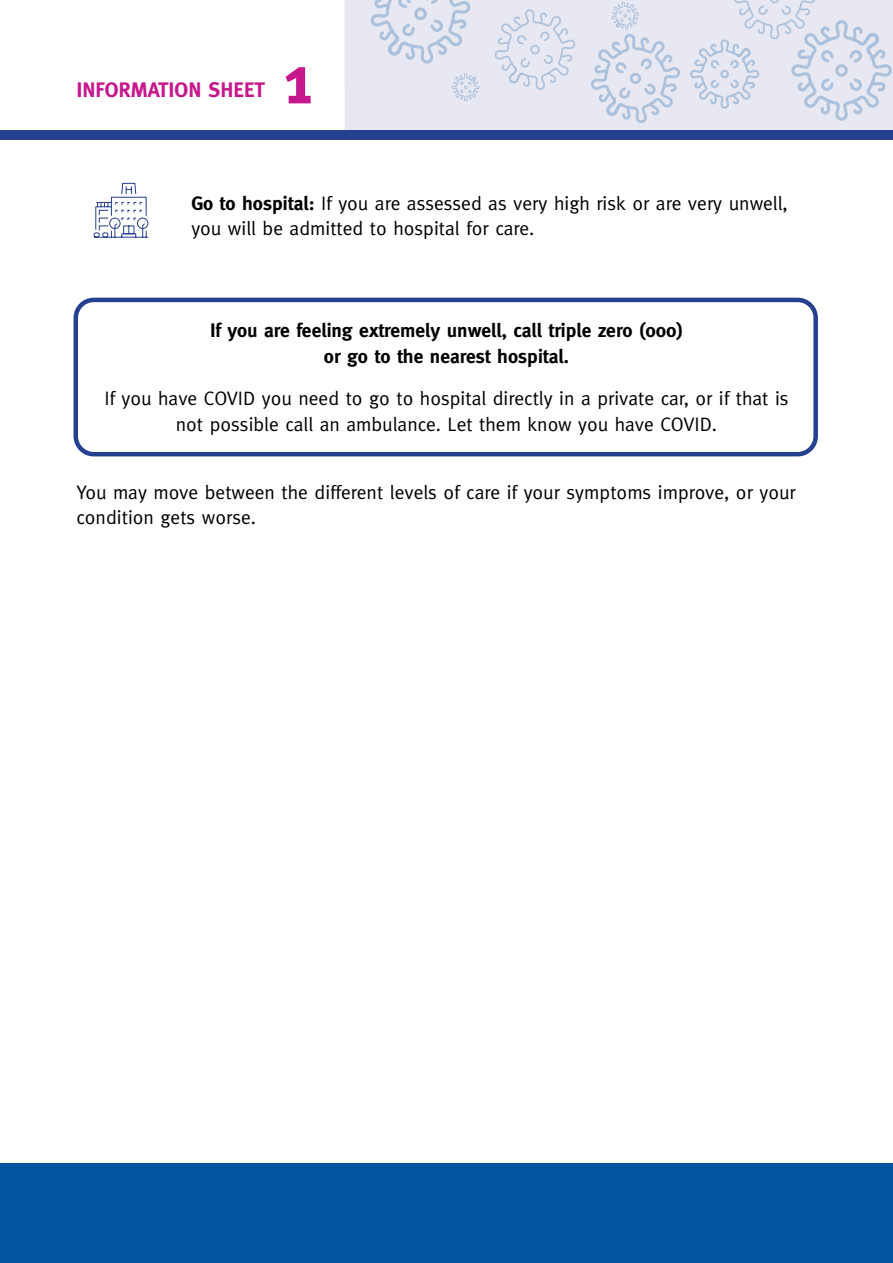
<style>
.page{position:relative;width:893px;height:1263px;background:#fff}
.page>*{position:absolute;margin:0;border:0;box-sizing:border-box;transform-origin:0 0}
.t1{font:700 69.3px "Meta";color:#c7178c}
.t2{font:700 21px "Meta";color:#c7178c}
.t3{font:19.5px/25.5px "Meta";color:#000}
.t4{font:700 19.5px "Meta";color:#000}
.s1{font-weight:700}
</style>
<div class="page">
<div style="left:0;top:1164px;width:893px;height:99px;background:#03549e"></div>
<div style="left:344px;top:0;width:549px;height:130px;background:#e8e8f2"></div>
<svg style="left:689px;top:0;width:204px;height:122px;background:#dfe2ee"></svg>
<svg style="left:452px;top:73px;width:27px;height:29px"></svg>
<svg style="left:494px;top:8px;width:81px;height:82px;background:#dee1ee"></svg>
<svg style="left:369px;top:0;width:102px;height:64px;background:#dadfec"></svg>
<svg style="left:589px;top:1px;width:92px;height:123px;background:#dde0ed"></svg>
<div style="left:0;top:130px;width:893px;height:10px;background:#25408f"></div>
<div style="left:74px;top:298px;width:744px;height:158px;border:4px solid #25408f;border-radius:18px"></div>
<svg style="left:93px;top:182px;width:56px;height:56px"></svg>
<p class="t2" style="left:77px;top:78px;width:190px">INFORMATION SHEET</p>
<p class="t1" style="left:282px;top:39px;width:33px">1</p>
<p class="t3" style="left:191px;top:190px;width:598px"><span class="s1">Go to hospital:</span> If you are assessed as very high risk or are very unwell, you will be admitted to hospital for care.</p>
<p class="t4" style="left:210px;top:319px;width:474px">If you are feeling extremely unwell, call triple zero (000)</p>
<p class="t4" style="left:324px;top:345px;width:247px">or go to the nearest hospital.</p>
<p class="t3" style="left:104px;top:385px;width:686px;text-align:center">If you have COVID you need to go to hospital directly in a private car, or if that is not possible call an ambulance. Let them know you have COVID.</p>
<p class="t3" style="left:77px;top:479px;width:721px">You may move between the different levels of care if your symptoms improve, or your condition gets worse.</p>
</div>
